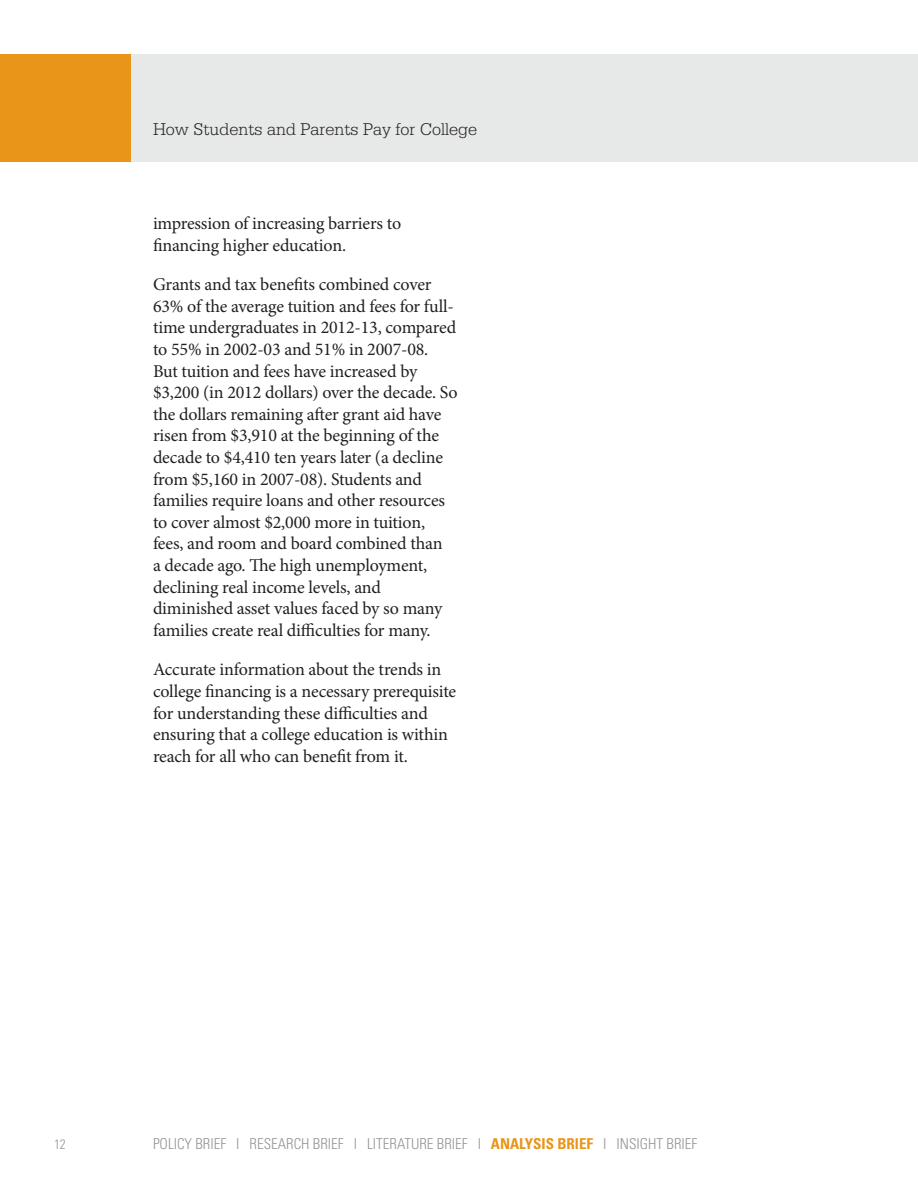
<style>
.page{position:relative;width:918px;height:1188px;background:#fff}
.page>*{position:absolute;margin:0;border:0;box-sizing:border-box;transform-origin:0 0}
.t1{font:18px/21.6px "Minion Pro";letter-spacing:-.01em;color:#231f20}
.t2{font:300 18px "Serifa Std";color:#231f20}
.t3{font:300 condensed 15px "Univers LT Std";color:#949698}
.t4{font:300 condensed 13.5px "Univers LT Std";color:#949698}
.s1{font-weight:700;color:#e99519}
</style>
<div class="page">
<div style="left:130px;top:54px;width:788px;height:108px;background:#e7e8e8"></div>
<div style="left:0;top:54px;width:130px;height:108px;background:#e99519"></div>
<p class="t2" style="left:153px;top:119px;width:326px">How Students and Parents Pay for College</p>
<p class="t1" style="left:153px;top:213px;width:250px">impression of increasing barriers to financing higher education.</p>
<p class="t1" style="left:153px;top:274px;width:306px">Grants and tax benefits combined cover 63% of the average tuition and fees for full&shy;time undergraduates in 2012-13, compared to 55% in 2002-03 and 51% in 2007-08.<br>But tuition and fees have increased by $3,200 (in 2012 dollars) over the decade. So the dollars remaining after grant aid have risen from $3,910 at the beginning of the decade to $4,410 ten years later (a decline from $5,160 in 2007-08). Students and families require loans and other resources to cover almost $2,000 more in tuition, fees, and room and board combined than<br>a decade ago. The high unemployment, declining real income levels, and diminished asset values faced by so many families create real difficulties for many.</p>
<p class="t1" style="left:153px;top:659px;width:305px">Accurate information about the trends in college financing is a necessary prerequisite for understanding these difficulties and ensuring that a college education is within reach for all who can benefit from it.</p>
<p class="t4" style="left:54px;top:1136px;width:13px">12</p>
<p class="t3" style="left:153px;top:1135px;width:546px">POLICY BRIEF I RESEARCH BRIEF I LITERATURE BRIEF I <span class="s1">ANALYSIS BRIEF</span> I INSIGHT BRIEF</p>
</div>
